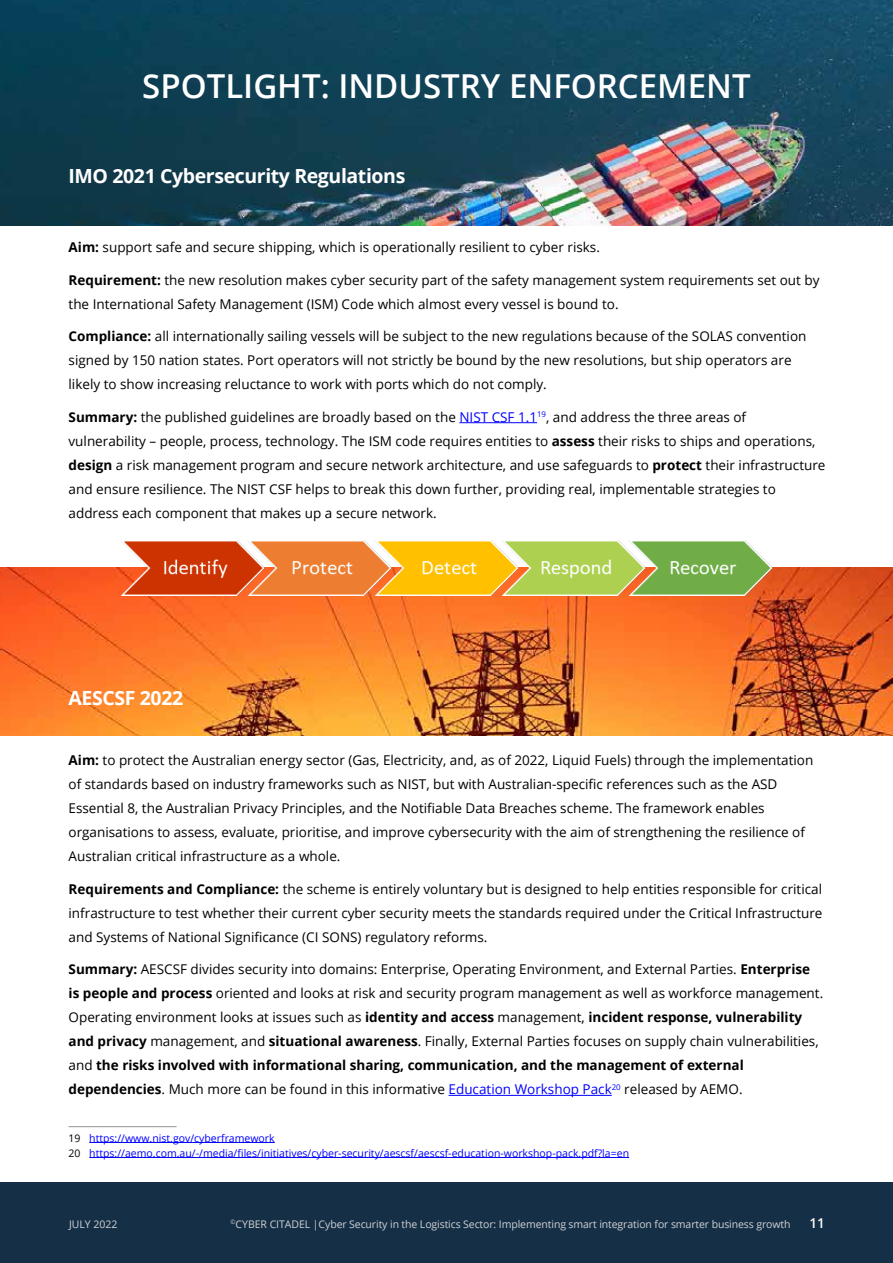
<style>
.page{position:relative;width:893px;height:1263px;background:#fff}
.page>*{position:absolute;margin:0;border:0;box-sizing:border-box;transform-origin:0 0}
.t1{font:600 33px "Open Sans";color:#fff}
.t2{font:700 19.5px "Open Sans";letter-spacing:-.02em;color:#fff}
.t3{font:13.5px/24px "Open Sans";color:#000}
.t4{font:600 13.5px "Open Sans";color:#fff}
.t5{font:10.5px/15px "Open Sans";color:#00f}
.t6{font:10.5px "Open Sans";letter-spacing:-.01em;color:#d1d2d4}
.s1{font-weight:700}
.s2{color:#00f}
.s3{color:#000}
</style>
<div class="page">
<img style="left:0;top:0;width:893px;height:225px">
<img style="left:0;top:568px;width:893px;height:168px">
<div style="left:0;top:1182px;width:893px;height:81px;background:#152f46"></div>
<hr style="left:459px;top:422px;width:78px;height:1px;background:#00f">
<hr style="left:449px;top:1095px;width:163px;height:1px;background:#00f">
<hr style="left:69px;top:1126px;width:108px;height:1px;background:#939598">
<hr style="left:89px;top:1142px;width:186px;height:1px;background:#00f">
<hr style="left:89px;top:1157px;width:540px;height:1px;background:#00f">
<img style="left:121px;top:540px;width:651px;height:55px">
<h1 class="t1" style="left:142px;top:63px;width:610px">SPOTLIGHT: INDUSTRY ENFORCEMENT</h1>
<h2 class="t2" style="left:69px;top:162px;width:338px">IMO 2021 Cybersecurity Regulations</h2>
<p class="t3" style="left:69px;top:235px;width:533px"><span class="s1">Aim:</span> support safe and secure shipping, which is operationally resilient to cyber risks.</p>
<p class="t3" style="left:69px;top:267px;width:752px"><span class="s1">Requirement:</span> the new resolution makes cyber security part of the safety management system requirements set out by the International Safety Management (ISM) Code which almost every vessel is bound to.</p>
<p class="t3" style="left:69px;top:324px;width:739px"><span class="s1">Compliance:</span> all internationally sailing vessels will be subject to the new regulations because of the SOLAS convention signed by 150 nation states. Port operators will not strictly be bound by the new resolutions, but ship operators are likely to show increasing reluctance to work with ports which do not comply.</p>
<p class="t3" style="left:69px;top:404px;width:758px"><span class="s1">Summary:</span> the published guidelines are broadly based on the <span class="s2">NIST CSF 1.1</span><sup>19</sup>, and address the three areas of vulnerability – people, process, technology. The ISM code requires entities to <span class="s1">assess</span> their risks to ships and operations, <span class="s1">design</span> a risk management program and secure network architecture, and use safeguards to <span class="s1">protect</span> their infrastructure and ensure resilience. The NIST CSF helps to break this down further, providing real, implementable strategies to address each component that makes up a secure network.</p>
<h2 class="t2" style="left:69px;top:684px;width:116px">AESCSF 2022</h2>
<p class="t3" style="left:69px;top:748px;width:746px"><span class="s1">Aim:</span> to protect the Australian energy sector (Gas, Electricity, and, as of 2022, Liquid Fuels) through the implementation of standards based on industry frameworks such as NIST, but with Australian-specific references such as the ASD Essential 8, the Australian Privacy Principles, and the Notifiable Data Breaches scheme. The framework enables organisations to assess, evaluate, prioritise, and improve cybersecurity with the aim of strengthening the resilience of Australian critical infrastructure as a whole.</p>
<p class="t3" style="left:69px;top:876px;width:755px;text-align:justify"><span class="s1">Requirements and Compliance:</span> the scheme is entirely voluntary but is designed to help entities responsible for critical infrastructure to test whether their current cyber security meets the standards required under the Critical Infrastructure and Systems of National Significance (CI SONS) regulatory reforms.</p>
<p class="t3" style="left:69px;top:957px;width:756px"><span class="s1">Summary:</span> AESCSF divides security into domains: Enterprise, Operating Environment, and External Parties. <span class="s1">Enterprise is people and process</span> oriented and looks at risk and security program management as well as workforce management.<br>Operating environment looks at issues such as <span class="s1">identity and access</span> management, <span class="s1">incident response, vulnerability and privacy</span> management, and <span class="s1">situational awareness</span>. Finally, External Parties focuses on supply chain vulnerabilities, and <span class="s1">the risks involved with informational sharing, communication, and the management of external dependencies</span>. Much more can be found in this informative <span class="s2">Education Workshop Pack</span><sup>20</sup> released by AEMO.</p>
<p class="t5" style="left:69px;top:1130px;width:562px"><span class="s3">19</span> https://www.nist.gov/cyberframework<br><span class="s3">20</span> https://aemo.com.au/-/media/files/initiatives/cyber-security/aescsf/aescsf-education-workshop-pack.pdf?la=en</p>
<p class="t6" style="left:69px;top:1216px;width:50px">JULY 2022</p>
<p class="t6" style="left:231px;top:1216px;width:561px"><sup>©</sup>CYBER CITADEL |Cyber Security in the Logistics Sector: Implementing smart integration for smarter business growth</p>
<p class="t4" style="left:809px;top:1214px;width:17px">11</p>
</div>
